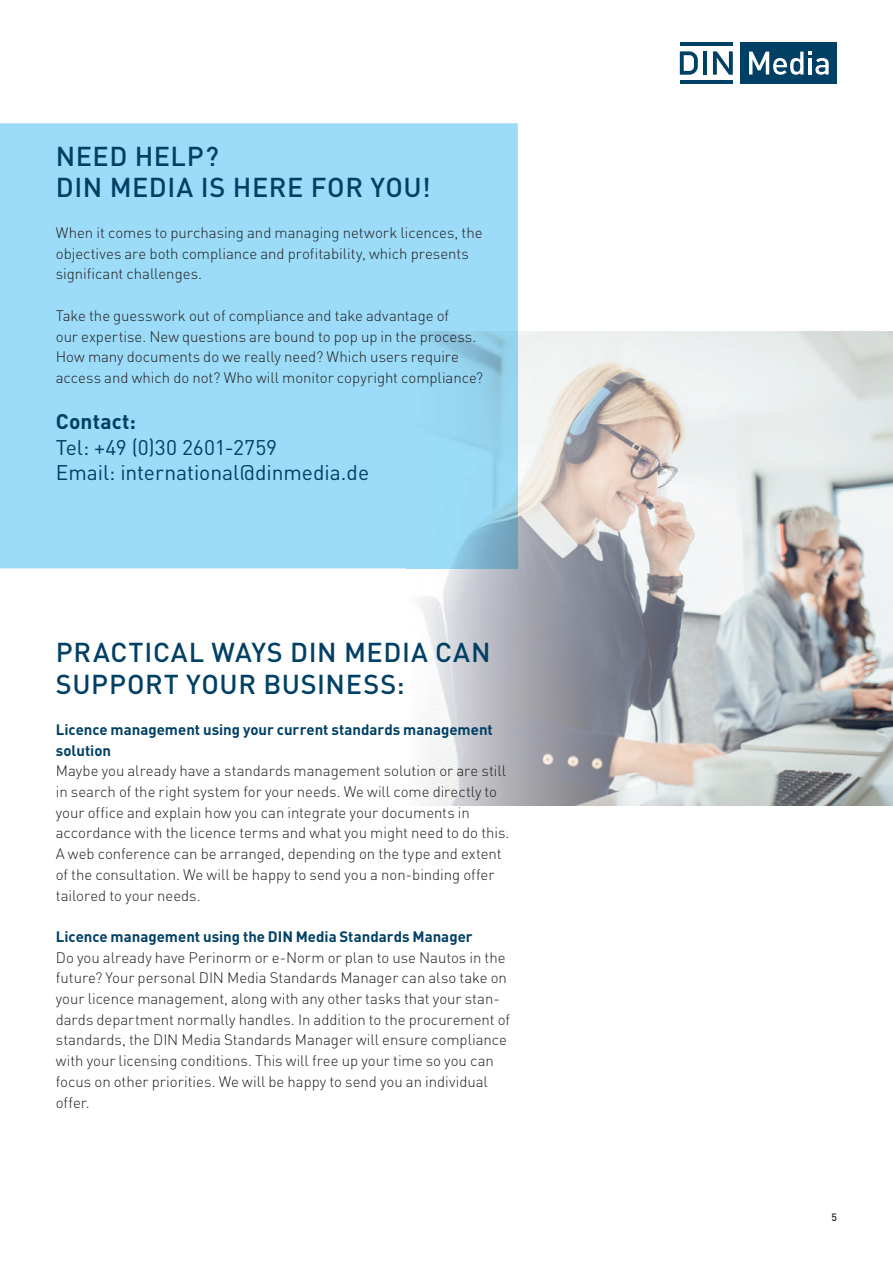
<style>
.page{position:relative;width:893px;height:1263px;background:#fff}
.page>*{position:absolute;margin:0;border:0;box-sizing:border-box;transform-origin:0 0}
.t1{font:500 27px/31px "DIN";letter-spacing:.025em;color:#004064}
.t2{font:21px/25.5px "DIN";letter-spacing:-.005em;color:#004064}
.t3{font:700 21px "DIN";letter-spacing:.005em;color:#004064}
.t4{font:300 15px/20.7px "DIN";color:#231f20}
.t5{font:700 15px/20.7px "DIN";color:#004064}
.t6{font:500 10.5px "DIN";color:#231f20}
</style>
<div class="page">
<img style="left:518px;top:332px;width:375px;height:157px">
<img style="left:504px;top:489px;width:389px;height:316px">
<img style="left:407px;top:568px;width:97px;height:237px">
<div style="left:0;top:123px;width:518px;height:445px;background:#9cdcf8"></div>
<img style="left:407px;top:332px;width:111px;height:236px">
<div style="left:740px;top:43px;width:97px;height:41px;background:#004064"></div>
<svg style="left:680px;top:51px;width:18px;height:24px"></svg>
<hr style="left:680px;top:43px;width:53px;height:3px;background:#004064">
<hr style="left:703px;top:51px;width:4px;height:24px;background:#004064">
<svg style="left:713px;top:51px;width:20px;height:24px"></svg>
<hr style="left:680px;top:80px;width:53px;height:4px;background:#004064">
<svg style="left:749px;top:52px;width:80px;height:23px"></svg>
<h1 class="t1" style="left:56px;top:139px;width:376px">NEED HELP?<br>DIN MEDIA IS HERE FOR YOU!</h1>
<p class="t4" style="left:56px;top:222px;width:428px">When it comes to purchasing and managing network licences, the objectives are both compliance and profitability, which presents significant challenges.</p>
<p class="t4" style="left:56px;top:305px;width:429px">Take the guesswork out of compliance and take advantage of<br>our expertise. New questions are bound to pop up in the process.<br>How many documents do we really need? Which users require access and which do not? Who will monitor copyright compliance?</p>
<h2 class="t3" style="left:56px;top:408px;width:82px">Contact:</h2>
<h2 class="t2" style="left:56px;top:434px;width:315px">Tel: +49 (0)30 2601-2759<br>Email: international@dinmedia.de</h2>
<h1 class="t1" style="left:56px;top:636px;width:436px">PRACTICAL WAYS DIN MEDIA CAN<br>SUPPORT YOUR BUSINESS:</h1>
<p class="t5" style="left:56px;top:718px;width:439px">Licence management using your current standards management solution</p>
<p class="t4" style="left:56px;top:760px;width:455px">Maybe you already have a standards management solution or are still in search of the right system for your needs. We will come directly to your office and explain how you can integrate your documents in accordance with the licence terms and what you might need to do this.<br>A web conference can be arranged, depending on the type and extent of the consultation. We will be happy to send you a non-binding offer tailored to your needs.</p>
<p class="t5" style="left:56px;top:925px;width:418px">Licence management using the DIN Media Standards Manager</p>
<p class="t4" style="left:56px;top:947px;width:456px">Do you already have Perinorm or e-Norm or plan to use Nautos in the future? Your personal DIN Media Standards Manager can also take on your licence management, along with any other tasks that your stan&shy;dards department normally handles. In addition to the procurement of standards, the DIN Media Standards Manager will ensure compliance with your licensing conditions. This will free up your time so you can focus on other priorities. We will be happy to send you an individual offer.</p>
<p class="t6" style="left:832px;top:1211px;width:7px">5</p>
</div>
